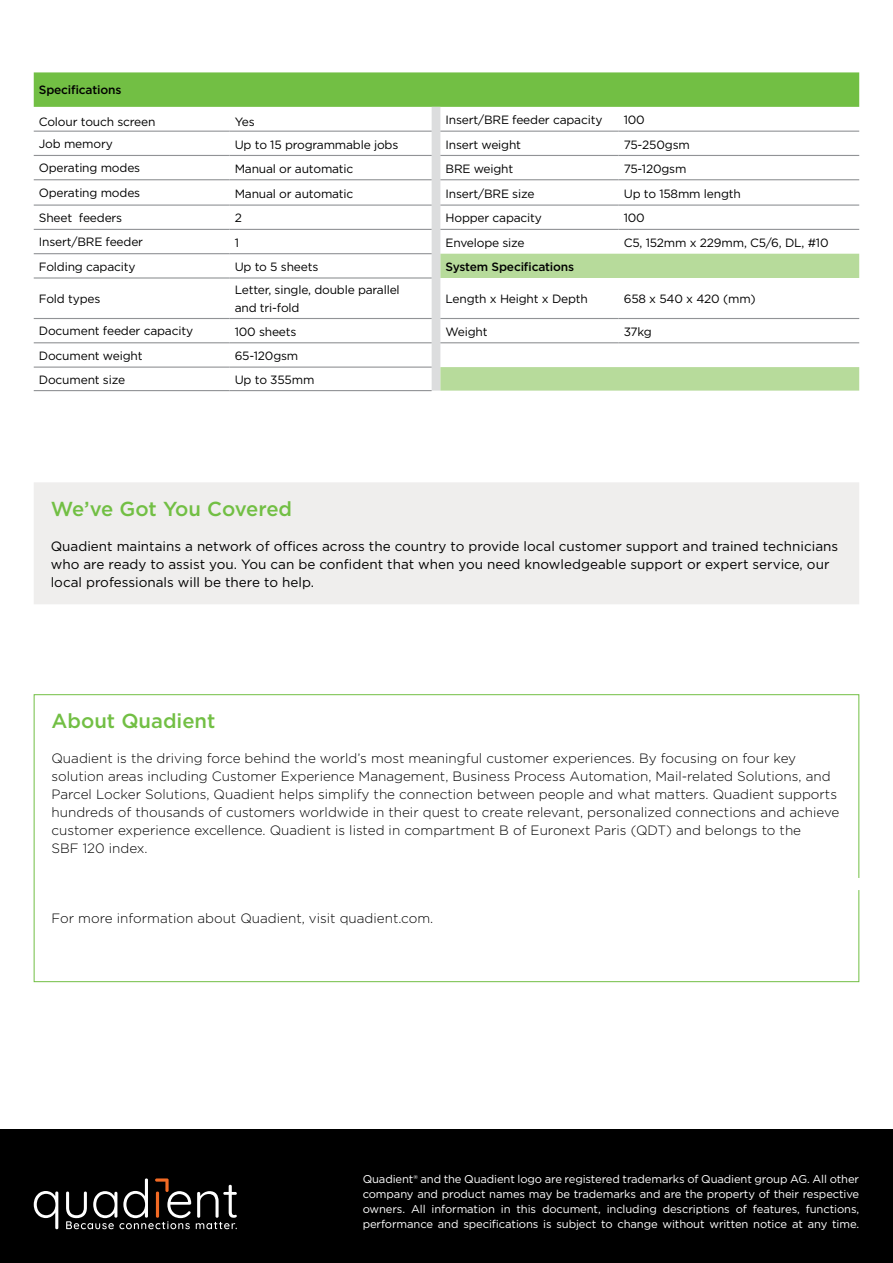
<style>
.page{position:relative;width:893px;height:1263px;background:#fff}
.page>*{position:absolute;margin:0;border:0;box-sizing:border-box;transform-origin:0 0}
.t1{font:500 20.25px "Gotham";color:#72bf44}
.t2{font:300 13.5px/18px "Gotham";color:#000}
.t3{font:13.5px/18px "Gotham";color:#000}
.t4{font:12px/18px "Gotham";letter-spacing:-.015em;color:#000}
.t5{font:500 12px "Gotham";letter-spacing:-.015em;color:#000}
.t6{font:11.25px/15px "Gotham";letter-spacing:-.01em;color:#fff;text-align:justify}
</style>
<div class="page">
<div style="left:34px;top:482px;width:825px;height:122px;background:#efeeed"></div>
<div style="left:0;top:1129px;width:893px;height:134px;background:#000"></div>
<svg style="left:34px;top:1191px;width:24px;height:38px"></svg>
<svg style="left:66px;top:1178px;width:171px;height:51px"></svg>
<svg style="left:33px;top:694px;width:827px;height:288px"></svg>
<svg style="left:34px;top:72px;width:825px;height:319px"></svg>
<svg style="left:440px;top:254px;width:419px;height:137px"></svg>
<hr style="left:34px;top:131px;width:196px;height:1px;background:#919396">
<hr style="left:230px;top:131px;width:202px;height:1px;background:#919396">
<hr style="left:440px;top:131px;width:179px;height:1px;background:#919396">
<hr style="left:619px;top:131px;width:240px;height:1px;background:#919396">
<hr style="left:34px;top:155px;width:196px;height:1px;background:#919396">
<hr style="left:230px;top:155px;width:202px;height:1px;background:#919396">
<hr style="left:440px;top:155px;width:179px;height:1px;background:#919396">
<hr style="left:619px;top:155px;width:240px;height:1px;background:#919396">
<hr style="left:34px;top:179px;width:196px;height:1px;background:#919396">
<hr style="left:230px;top:179px;width:202px;height:1px;background:#919396">
<hr style="left:440px;top:179px;width:179px;height:1px;background:#919396">
<hr style="left:619px;top:179px;width:240px;height:1px;background:#919396">
<hr style="left:34px;top:205px;width:196px;height:1px;background:#919396">
<hr style="left:230px;top:205px;width:202px;height:1px;background:#919396">
<hr style="left:440px;top:205px;width:179px;height:1px;background:#919396">
<hr style="left:619px;top:205px;width:240px;height:1px;background:#919396">
<hr style="left:34px;top:229px;width:196px;height:1px;background:#919396">
<hr style="left:230px;top:229px;width:202px;height:1px;background:#919396">
<hr style="left:440px;top:229px;width:179px;height:1px;background:#919396">
<hr style="left:619px;top:229px;width:240px;height:1px;background:#919396">
<hr style="left:34px;top:253px;width:196px;height:1px;background:#919396">
<hr style="left:230px;top:253px;width:202px;height:1px;background:#919396">
<hr style="left:34px;top:277px;width:196px;height:2px;background:#919396">
<hr style="left:230px;top:277px;width:202px;height:2px;background:#919396">
<hr style="left:34px;top:318px;width:196px;height:1px;background:#919396">
<hr style="left:230px;top:318px;width:202px;height:1px;background:#919396">
<hr style="left:440px;top:318px;width:179px;height:1px;background:#919396">
<hr style="left:619px;top:318px;width:240px;height:1px;background:#919396">
<hr style="left:34px;top:342px;width:196px;height:1px;background:#919396">
<hr style="left:230px;top:342px;width:202px;height:1px;background:#919396">
<hr style="left:440px;top:342px;width:179px;height:1px;background:#919396">
<hr style="left:619px;top:342px;width:240px;height:1px;background:#919396">
<hr style="left:34px;top:367px;width:196px;height:1px;background:#919396">
<hr style="left:230px;top:367px;width:202px;height:1px;background:#919396">
<hr style="left:34px;top:390px;width:196px;height:1px;background:#919396">
<hr style="left:230px;top:390px;width:202px;height:1px;background:#919396">
<p class="t5" style="left:39px;top:82px;width:84px">Specifications</p>
<p class="t4" style="left:39px;top:112px;width:118px">Colour touch screen</p>
<p class="t4" style="left:235px;top:112px;width:21px">Yes</p>
<p class="t4" style="left:445px;top:110px;width:158px">Insert/BRE feeder capacity</p>
<p class="t4" style="left:624px;top:111px;width:23px">100</p>
<p class="t4" style="left:39px;top:135px;width:75px">Job memory</p>
<p class="t4" style="left:235px;top:135px;width:165px">Up to 15 programmable jobs</p>
<p class="t4" style="left:445px;top:135px;width:77px">Insert weight</p>
<p class="t4" style="left:624px;top:135px;width:68px">75-250gsm</p>
<p class="t4" style="left:39px;top:159px;width:103px">Operating modes</p>
<p class="t4" style="left:235px;top:159px;width:120px">Manual or automatic</p>
<p class="t4" style="left:445px;top:159px;width:69px">BRE weight</p>
<p class="t4" style="left:624px;top:159px;width:64px">75-120gsm</p>
<p class="t4" style="left:39px;top:184px;width:103px">Operating modes</p>
<p class="t4" style="left:235px;top:184px;width:120px">Manual or automatic</p>
<p class="t4" style="left:445px;top:184px;width:90px">Insert/BRE size</p>
<p class="t4" style="left:624px;top:184px;width:119px">Up to 158mm length</p>
<p class="t4" style="left:39px;top:208px;width:85px">Sheet feeders</p>
<p class="t4" style="left:235px;top:209px;width:9px">2</p>
<p class="t4" style="left:445px;top:209px;width:98px">Hopper capacity</p>
<p class="t4" style="left:624px;top:209px;width:23px">100</p>
<p class="t4" style="left:39px;top:233px;width:106px">Insert/BRE feeder</p>
<p class="t4" style="left:235px;top:233px;width:6px">1</p>
<p class="t4" style="left:445px;top:233px;width:81px">Envelope size</p>
<p class="t4" style="left:624px;top:233px;width:206px">C5, 152mm x 229mm, C5/6, DL, #10</p>
<p class="t4" style="left:39px;top:257px;width:98px">Folding capacity</p>
<p class="t4" style="left:235px;top:258px;width:85px">Up to 5 sheets</p>
<p class="t5" style="left:445px;top:259px;width:130px">System Specifications</p>
<p class="t4" style="left:39px;top:289px;width:63px">Fold types</p>
<p class="t4" style="left:235px;top:281px;width:167px">Letter, single, double parallel and tri-fold</p>
<p class="t4" style="left:445px;top:290px;width:144px">Length x Height x Depth</p>
<p class="t4" style="left:624px;top:290px;width:134px">658 x 540 x 420 (mm)</p>
<p class="t4" style="left:39px;top:322px;width:156px">Document feeder capacity</p>
<p class="t4" style="left:235px;top:322px;width:63px">100 sheets</p>
<p class="t4" style="left:445px;top:322px;width:44px">Weight</p>
<p class="t4" style="left:624px;top:322px;width:30px">37kg</p>
<p class="t4" style="left:39px;top:346px;width:105px">Document weight</p>
<p class="t4" style="left:235px;top:347px;width:65px">65-120gsm</p>
<p class="t4" style="left:39px;top:370px;width:88px">Document size</p>
<p class="t4" style="left:235px;top:371px;width:81px">Up to 355mm</p>
<h1 class="t1" style="left:51px;top:495px;width:243px">We’ve Got You Covered</h1>
<p class="t3" style="left:51px;top:536px;width:789px">Quadient maintains a network of offices across the country to provide local customer support and trained technicians who are ready to assist you. You can be confident that when you need knowledgeable support or expert service, our local professionals will be there to help.</p>
<h1 class="t1" style="left:52px;top:708px;width:165px">About Quadient</h1>
<p class="t2" style="left:52px;top:749px;width:789px">Quadient is the driving force behind the world’s most meaningful customer experiences. By focusing on four key solution areas including Customer Experience Management, Business Process Automation, Mail-related Solutions, and Parcel Locker Solutions, Quadient helps simplify the connection between people and what matters. Quadient supports hundreds of thousands of customers worldwide in their quest to create relevant, personalized connections and achieve customer experience excellence. Quadient is listed in compartment B of Euronext Paris (QDT) and belongs to the<br>SBF 120 index.</p>
<p class="t2" style="left:52px;top:909px;width:383px">For more information about Quadient, visit quadient.com.</p>
<p class="t6" style="left:363px;top:1171px;width:498px">Quadient® and the Quadient logo are registered trademarks of Quadient group AG. All other company and product names may be trademarks and are the property of their respective owners. All information in this document, including descriptions of features, functions, performance and specifications is subject to change without written notice at any time.</p>
</div>
